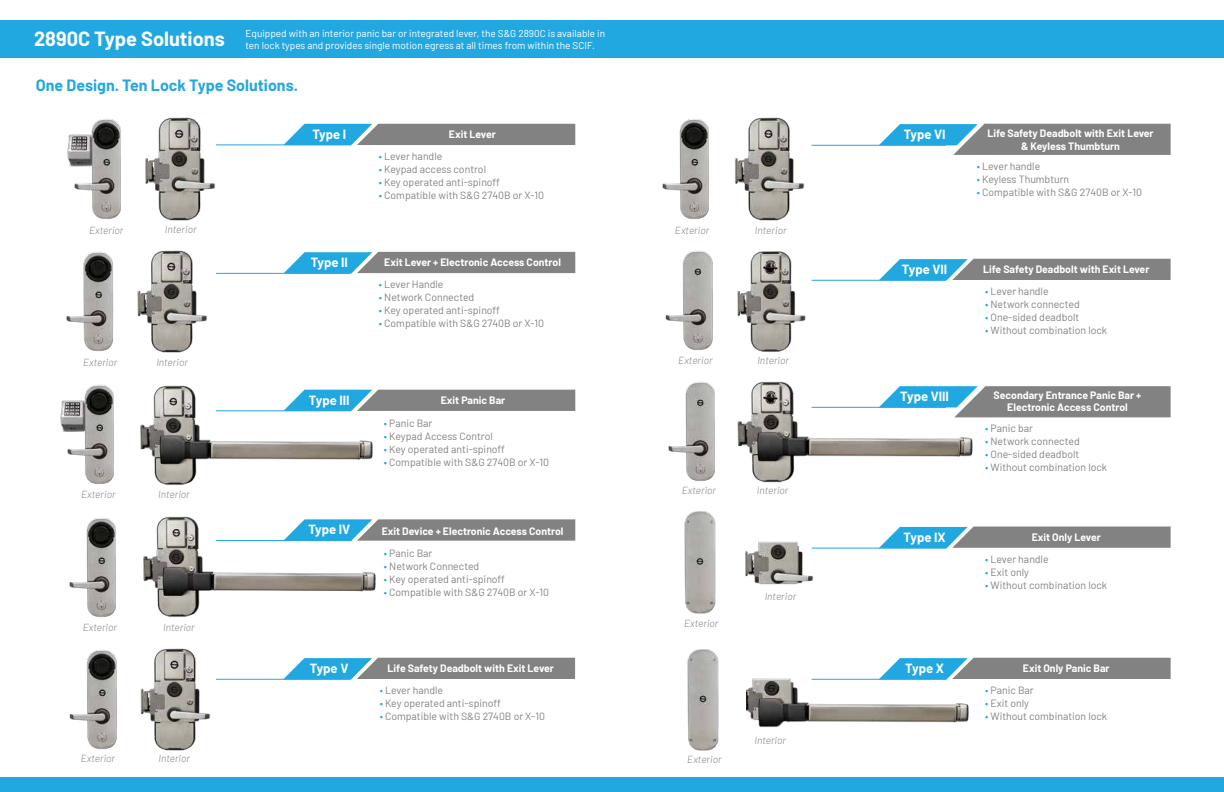
<style>
.page{position:relative;width:1224px;height:792px;background:#fff}
.page>*{position:absolute;margin:0;border:0;box-sizing:border-box;transform-origin:0 0}
.t1{font:700 20px "Barlow";color:#fff}
.t2{font:700 16px "Barlow";color:#22a8e0}
.t3{font:700 13px "Barlow";color:#fff}
.t4{font:10.5px "Barlow";color:#828283}
.t5{font:700 10.5px/12.6px "Barlow";color:#fff;text-align:center}
.t6{font:italic 300 10.2px "Barlow";color:#828283}
.t7{font:10px/12px "Barlow";color:#fff}
.s1{color:#22a8e0}
</style>
<div class="page">
<div style="left:0;top:778px;width:1224px;height:14px;background:#22a8e0"></div>
<div style="left:0;top:20px;width:1224px;height:37px;background:#22a8e0"></div>
<img style="left:684px;top:511px;width:32px;height:103px">
<img style="left:745px;top:541px;width:71px;height:44px">
<img style="left:665px;top:250px;width:48px;height:100px">
<img style="left:737px;top:251px;width:69px;height:101px">
<img style="left:69px;top:650px;width:48px;height:99px">
<img style="left:140px;top:648px;width:70px;height:103px">
<img style="left:60px;top:384px;width:54px;height:100px">
<img style="left:140px;top:385px;width:233px;height:100px">
<img style="left:67px;top:119px;width:54px;height:100px">
<img style="left:145px;top:118px;width:72px;height:103px">
<img style="left:662px;top:119px;width:47px;height:100px">
<img style="left:734px;top:118px;width:71px;height:103px">
<img style="left:687px;top:649px;width:32px;height:102px">
<img style="left:747px;top:678px;width:222px;height:50px">
<img style="left:143px;top:516px;width:233px;height:101px">
<img style="left:69px;top:518px;width:47px;height:100px">
<img style="left:668px;top:381px;width:47px;height:100px">
<img style="left:737px;top:381px;width:239px;height:102px">
<img style="left:66px;top:252px;width:48px;height:99px">
<img style="left:137px;top:251px;width:70px;height:102px">
<hr style="left:216px;top:145px;width:135px;height:1px;background:#22a8e0">
<svg style="left:283px;top:124px;width:292px;height:21px;background:#72919f"></svg>
<hr style="left:216px;top:273px;width:134px;height:1px;background:#22a8e0">
<svg style="left:283px;top:252px;width:292px;height:21px;background:#73929f"></svg>
<hr style="left:216px;top:411px;width:135px;height:1px;background:#22a8e0">
<svg style="left:283px;top:390px;width:292px;height:21px;background:#73929f"></svg>
<hr style="left:812px;top:145px;width:134px;height:1px;background:#22a8e0">
<svg style="left:879px;top:124px;width:292px;height:31px;background:#7f98a3"></svg>
<hr style="left:216px;top:679px;width:135px;height:1px;background:#22a8e0">
<svg style="left:283px;top:658px;width:292px;height:21px;background:#72919f"></svg>
<hr style="left:812px;top:280px;width:134px;height:1px;background:#22a8e0">
<svg style="left:879px;top:259px;width:292px;height:21px;background:#72919f"></svg>
<hr style="left:812px;top:548px;width:134px;height:1px;background:#22a8e0">
<svg style="left:879px;top:527px;width:292px;height:21px;background:#7392a0"></svg>
<hr style="left:812px;top:679px;width:134px;height:1px;background:#22a8e0">
<svg style="left:879px;top:658px;width:292px;height:21px;background:#72919f"></svg>
<hr style="left:812px;top:407px;width:134px;height:1px;background:#22a8e0">
<svg style="left:879px;top:386px;width:292px;height:31px;background:#8099a4"></svg>
<hr style="left:216px;top:540px;width:136px;height:1px;background:#22a8e0">
<svg style="left:283px;top:519px;width:292px;height:22px;background:#7695a2"></svg>
<p class="t7" style="left:246px;top:29px;width:361px">Equipped with an interior panic bar or integrated lever, the S&amp;G 2890C is available in ten lock types and provides single motion egress at all times from within the SCIF.</p>
<h1 class="t1" style="left:34px;top:31px;width:192px">2890C Type Solutions</h1>
<h2 class="t2" style="left:36px;top:79px;width:264px">One Design. Ten Lock Type Solutions.</h2>
<p class="t3" style="left:312px;top:129px;width:35px">Type I</p>
<p class="t5" style="left:449px;top:129px;width:48px">Exit Lever</p>
<p class="t4" style="left:379px;top:153px;width:65px"><span class="s1">•</span> Lever handle</p>
<p class="t4" style="left:379px;top:166px;width:109px"><span class="s1">•</span> Keypad access control</p>
<p class="t4" style="left:379px;top:179px;width:123px"><span class="s1">•</span> Key operated anti-spinoff</p>
<p class="t4" style="left:379px;top:192px;width:167px"><span class="s1">•</span> Compatible with S&amp;G 2740B or X-10</p>
<p class="t6" style="left:89px;top:224px;width:36px">Exterior</p>
<p class="t6" style="left:165px;top:224px;width:33px">Interior</p>
<p class="t6" style="left:675px;top:224px;width:36px">Exterior</p>
<p class="t6" style="left:755px;top:224px;width:33px">Interior</p>
<p class="t3" style="left:311px;top:258px;width:39px">Type II</p>
<p class="t5" style="left:384px;top:257px;width:178px">Exit Lever + Electronic Access Control</p>
<p class="t4" style="left:379px;top:281px;width:66px"><span class="s1">•</span> Lever Handle</p>
<p class="t4" style="left:379px;top:294px;width:97px"><span class="s1">•</span> Network Connected</p>
<p class="t4" style="left:379px;top:307px;width:123px"><span class="s1">•</span> Key operated anti-spinoff</p>
<p class="t4" style="left:379px;top:320px;width:167px"><span class="s1">•</span> Compatible with S&amp;G 2740B or X-10</p>
<p class="t6" style="left:83px;top:356px;width:36px">Exterior</p>
<p class="t6" style="left:156px;top:356px;width:33px">Interior</p>
<p class="t6" style="left:678px;top:355px;width:36px">Exterior</p>
<p class="t6" style="left:757px;top:355px;width:33px">Interior</p>
<p class="t3" style="left:309px;top:395px;width:42px">Type III</p>
<p class="t5" style="left:441px;top:395px;width:66px">Exit Panic Bar</p>
<p class="t4" style="left:384px;top:419px;width:50px"><span class="s1">•</span> Panic Bar</p>
<p class="t4" style="left:384px;top:432px;width:111px"><span class="s1">•</span> Keypad Access Control</p>
<p class="t4" style="left:384px;top:445px;width:123px"><span class="s1">•</span> Key operated anti-spinoff</p>
<p class="t4" style="left:384px;top:458px;width:167px"><span class="s1">•</span> Compatible with S&amp;G 2740B or X-10</p>
<p class="t6" style="left:81px;top:488px;width:36px">Exterior</p>
<p class="t6" style="left:158px;top:488px;width:33px">Interior</p>
<p class="t6" style="left:682px;top:484px;width:36px">Exterior</p>
<p class="t6" style="left:757px;top:484px;width:33px">Interior</p>
<p class="t3" style="left:308px;top:525px;width:43px">Type IV</p>
<p class="t5" style="left:382px;top:526px;width:183px">Exit Device + Electronic Access Control</p>
<p class="t4" style="left:384px;top:549px;width:50px"><span class="s1">•</span> Panic Bar</p>
<p class="t4" style="left:384px;top:562px;width:97px"><span class="s1">•</span> Network Connected</p>
<p class="t4" style="left:384px;top:575px;width:123px"><span class="s1">•</span> Key operated anti-spinoff</p>
<p class="t4" style="left:384px;top:588px;width:167px"><span class="s1">•</span> Compatible with S&amp;G 2740B or X-10</p>
<p class="t6" style="left:765px;top:591px;width:33px">Interior</p>
<p class="t6" style="left:83px;top:621px;width:36px">Exterior</p>
<p class="t6" style="left:163px;top:621px;width:33px">Interior</p>
<p class="t6" style="left:684px;top:618px;width:36px">Exterior</p>
<p class="t3" style="left:310px;top:664px;width:40px">Type V</p>
<p class="t5" style="left:388px;top:663px;width:168px">Life Safety Deadbolt with Exit Lever</p>
<p class="t4" style="left:380px;top:687px;width:65px"><span class="s1">•</span> Lever handle</p>
<p class="t4" style="left:380px;top:700px;width:123px"><span class="s1">•</span> Key operated anti-spinoff</p>
<p class="t4" style="left:380px;top:713px;width:167px"><span class="s1">•</span> Compatible with S&amp;G 2740B or X-10</p>
<p class="t6" style="left:754px;top:735px;width:33px">Interior</p>
<p class="t6" style="left:81px;top:753px;width:36px">Exterior</p>
<p class="t6" style="left:158px;top:753px;width:33px">Interior</p>
<p class="t6" style="left:687px;top:754px;width:36px">Exterior</p>
<p class="t3" style="left:904px;top:130px;width:43px">Type VI</p>
<p class="t5" style="left:987px;top:128px;width:168px">Life Safety Deadbolt with Exit Lever &amp; Keyless Thumbturn</p>
<p class="t4" style="left:977px;top:163px;width:65px"><span class="s1">•</span> Lever handle</p>
<p class="t4" style="left:977px;top:176px;width:94px"><span class="s1">•</span> Keyless Thumbturn</p>
<p class="t4" style="left:977px;top:189px;width:167px"><span class="s1">•</span> Compatible with S&amp;G 2740B or X-10</p>
<p class="t3" style="left:902px;top:265px;width:47px">Type VII</p>
<p class="t5" style="left:983px;top:264px;width:168px">Life Safety Deadbolt with Exit Lever</p>
<p class="t3" style="left:900px;top:392px;width:50px">Type VIII</p>
<p class="t4" style="left:985px;top:288px;width:65px"><span class="s1">•</span> Lever handle</p>
<p class="t4" style="left:985px;top:301px;width:96px"><span class="s1">•</span> Network connected</p>
<p class="t4" style="left:985px;top:314px;width:96px"><span class="s1">•</span> One-sided deadbolt</p>
<p class="t4" style="left:985px;top:327px;width:123px"><span class="s1">•</span> Without combination lock</p>
<p class="t5" style="left:994px;top:390px;width:149px">Secondary Entrance Panic Bar +<br>Electronic Access Control</p>
<p class="t4" style="left:985px;top:425px;width:49px"><span class="s1">•</span> Panic bar</p>
<p class="t4" style="left:985px;top:438px;width:96px"><span class="s1">•</span> Network connected</p>
<p class="t4" style="left:985px;top:451px;width:96px"><span class="s1">•</span> One-sided deadbolt</p>
<p class="t4" style="left:985px;top:464px;width:123px"><span class="s1">•</span> Without combination lock</p>
<p class="t3" style="left:904px;top:532px;width:44px">Type IX</p>
<p class="t5" style="left:1032px;top:532px;width:71px">Exit Only Lever</p>
<p class="t4" style="left:985px;top:556px;width:65px"><span class="s1">•</span> Lever handle</p>
<p class="t4" style="left:985px;top:569px;width:45px"><span class="s1">•</span> Exit only</p>
<p class="t4" style="left:985px;top:582px;width:123px"><span class="s1">•</span> Without combination lock</p>
<p class="t3" style="left:905px;top:664px;width:40px">Type X</p>
<p class="t5" style="left:1023px;top:663px;width:88px">Exit Only Panic Bar</p>
<p class="t4" style="left:985px;top:687px;width:50px"><span class="s1">•</span> Panic Bar</p>
<p class="t4" style="left:985px;top:700px;width:45px"><span class="s1">•</span> Exit only</p>
<p class="t4" style="left:985px;top:713px;width:123px"><span class="s1">•</span> Without combination lock</p>
</div>
